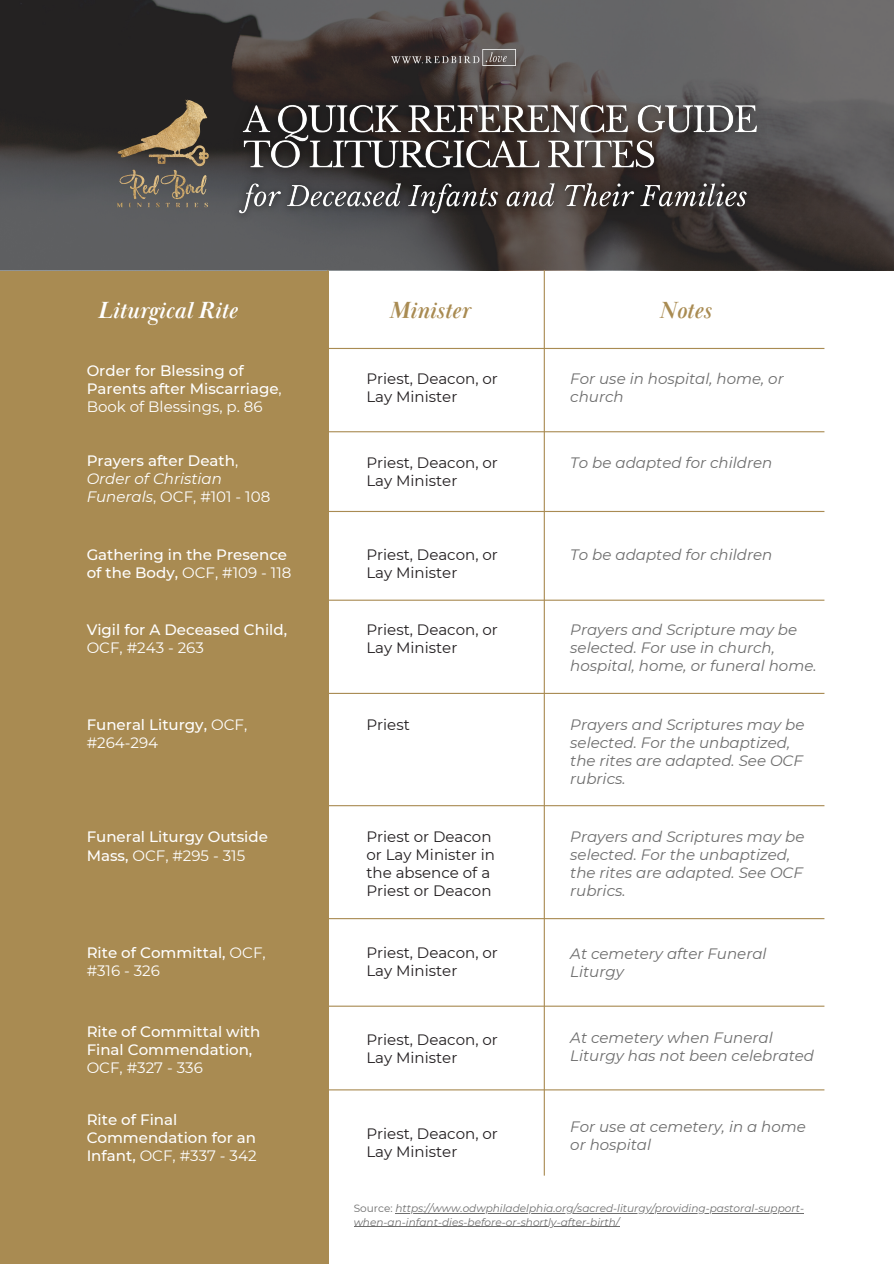
<style>
.page{position:relative;width:894px;height:1264px;background:#fff}
.page>*{position:absolute;margin:0;border:0;box-sizing:border-box;transform-origin:0 0}
.t1{font:italic 700 24px "Baskerville Display PT";color:#fff}
.t2{font:italic 700 24px "Baskerville Display PT";color:#a98b52}
.t3{font:italic 15px/18px "Montserrat";color:#6d6d6d}
.t4{font:500 15px/18px "Montserrat";color:#fff}
.t5{font:15px/18px "Montserrat";color:#221e20}
.t6{font:italic 15px/18px "Montserrat";color:#fff}
.t7{font:15px "Montserrat";color:#fff}
.t8{font:italic 10.5px/13.2px "Montserrat";color:#6d6d6d}
.s1{font-weight:400}
.s2{font-weight:500;font-style:normal}
.s3{font-style:normal}
</style>
<div class="page">
<div style="left:0;top:270px;width:328px;height:993px;background:#a98b52"></div>
<svg style="left:0;top:0;width:893px;height:270px;background:#4d4a4a"></svg>
<img style="left:95px;top:97px;width:133px;height:116px">
<img style="left:391px;top:50px;width:124px;height:16px">
<img style="left:228px;top:84px;width:544px;height:109px">
<img style="left:226px;top:168px;width:533px;height:59px">
<hr style="left:543px;top:270px;width:1px;height:905px;background:#a98b52">
<hr style="left:72px;top:348px;width:752px;height:1px;background:#a98b52">
<hr style="left:72px;top:431px;width:752px;height:1px;background:#a98b52">
<hr style="left:72px;top:511px;width:752px;height:1px;background:#a98b52">
<hr style="left:72px;top:599px;width:752px;height:1px;background:#a98b52">
<hr style="left:72px;top:693px;width:752px;height:1px;background:#a98b52">
<hr style="left:72px;top:805px;width:752px;height:1px;background:#a98b52">
<hr style="left:72px;top:918px;width:752px;height:1px;background:#a98b52">
<hr style="left:72px;top:1005px;width:752px;height:1px;background:#a98b52">
<hr style="left:72px;top:1089px;width:752px;height:1px;background:#a98b52">
<hr style="left:395px;top:1213px;width:408px;height:1px;background:#6d6d6d">
<hr style="left:353px;top:1226px;width:266px;height:1px;background:#6d6d6d">
<h1 class="t1" style="left:98px;top:295px;width:141px">Liturgical Rite</h1>
<h1 class="t2" style="left:388px;top:295px;width:82px">Minister</h1>
<h1 class="t2" style="left:658px;top:295px;width:53px">Notes</h1>
<p class="t4" style="left:87px;top:362px;width:196px">Order for Blessing of<br>Parents after Miscarriage<span class="s1">,<br>Book of Blessings, p. 86</span></p>
<p class="t6" style="left:87px;top:451px;width:185px"><span class="s2">Prayers after Death</span><span class="s3">,<br></span>Order of Christian<br>Funerals<span class="s3">, OCF, #101 - 108</span></p>
<p class="t5" style="left:366px;top:370px;width:133px">Priest, Deacon, or<br>Lay Minister</p>
<p class="t3" style="left:570px;top:370px;width:215px">For use in hospital, home, or church</p>
<p class="t3" style="left:570px;top:453px;width:203px">To be adapted for children</p>
<p class="t5" style="left:366px;top:453px;width:133px">Priest, Deacon, or<br>Lay Minister</p>
<p class="t4" style="left:87px;top:546px;width:206px">Gathering in the Presence of the Body, <span class="s1">OCF, #109 - 118</span></p>
<p class="t5" style="left:366px;top:546px;width:133px">Priest, Deacon, or<br>Lay Minister</p>
<p class="t3" style="left:570px;top:546px;width:203px">To be adapted for children</p>
<p class="t4" style="left:87px;top:620px;width:202px">Vigil for A Deceased Child,</p>
<p class="t7" style="left:87px;top:638px;width:119px">OCF, #243 - 263</p>
<p class="t5" style="left:366px;top:620px;width:133px">Priest, Deacon, or<br>Lay Minister</p>
<p class="t3" style="left:570px;top:620px;width:248px">Prayers and Scripture may be selected. For use in church, hospital, home, or funeral home.</p>
<p class="t4" style="left:87px;top:715px;width:162px">Funeral Liturgy, <span class="s1">OCF, #264-294</span></p>
<p class="t5" style="left:366px;top:715px;width:45px">Priest</p>
<p class="t3" style="left:570px;top:715px;width:236px">Prayers and Scriptures may be selected. For the unbaptized, the rites are adapted. See OCF rubrics.</p>
<p class="t4" style="left:87px;top:828px;width:183px">Funeral Liturgy Outside<br>Mass, <span class="s1">OCF, #295 - 315</span></p>
<p class="t5" style="left:366px;top:827px;width:130px">Priest or Deacon or Lay Minister in the absence of a<br>Priest or Deacon</p>
<p class="t3" style="left:570px;top:827px;width:236px">Prayers and Scriptures may be selected. For the unbaptized, the rites are adapted. See OCF rubrics.</p>
<p class="t4" style="left:87px;top:943px;width:180px">Rite of Committal, <span class="s1">OCF, #316 - 326</span></p>
<p class="t5" style="left:366px;top:943px;width:133px">Priest, Deacon, or<br>Lay Minister</p>
<p class="t3" style="left:570px;top:945px;width:198px">At cemetery after Funeral<br>Liturgy</p>
<p class="t4" style="left:87px;top:1022px;width:175px">Rite of Committal with<br>Final Commendation,</p>
<p class="t7" style="left:87px;top:1058px;width:118px">OCF, #327 - 336</p>
<p class="t4" style="left:87px;top:1110px;width:171px">Rite of Final<br>Commendation for an<br>Infant, <span class="s1">OCF, #337 - 342</span></p>
<p class="t5" style="left:366px;top:1030px;width:133px">Priest, Deacon, or<br>Lay Minister</p>
<p class="t5" style="left:366px;top:1124px;width:133px">Priest, Deacon, or<br>Lay Minister</p>
<p class="t3" style="left:570px;top:1028px;width:245px">At cemetery when Funeral<br>Liturgy has not been celebrated</p>
<p class="t3" style="left:570px;top:1117px;width:237px">For use at cemetery, in a home or hospital</p>
<p class="t8" style="left:353px;top:1201px;width:451px"><span class="s3">Source:</span> https://www.odwphiladelphia.org/sacred-liturgy/providing-pastoral-support&shy;when-an-infant-dies-before-or-shortly-after-birth/</p>
</div>
